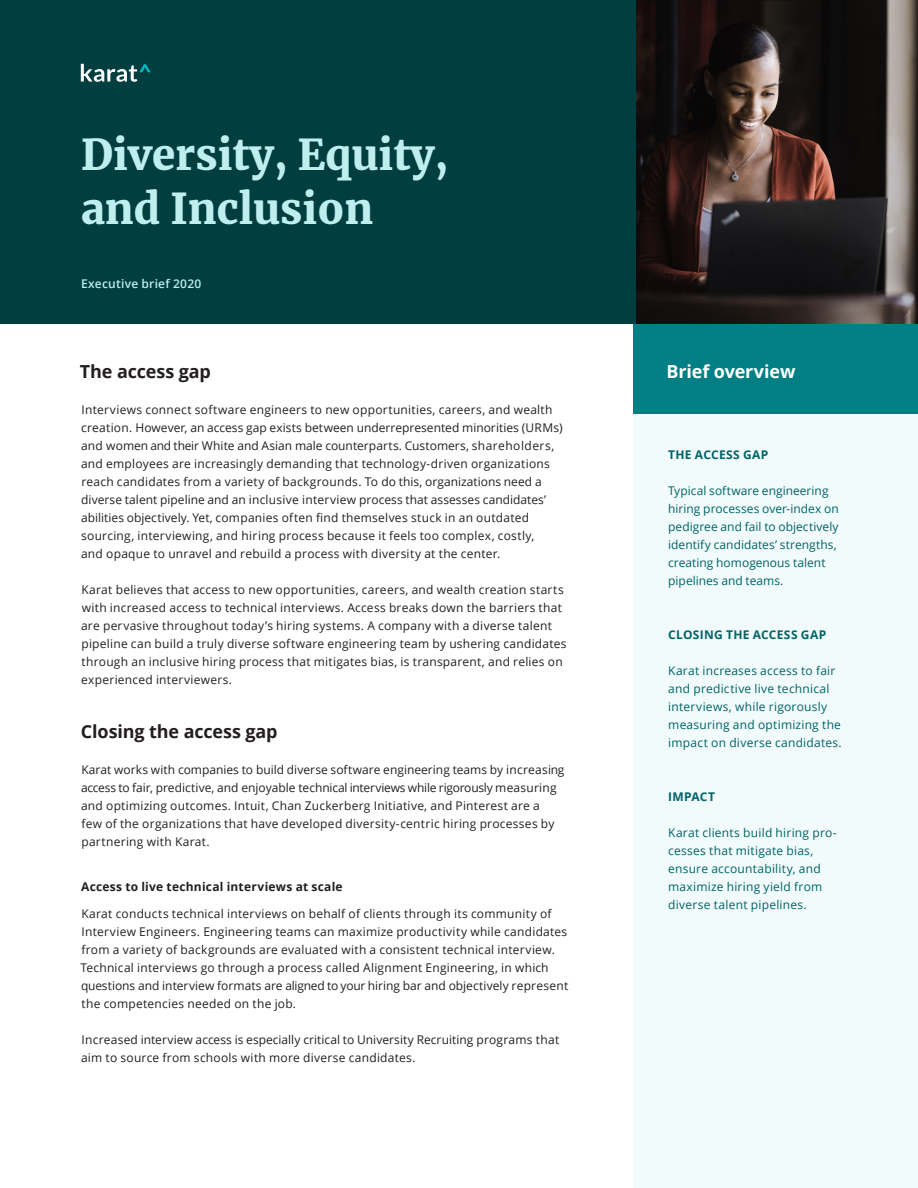
<style>
.page{position:relative;width:918px;height:1188px;background:#fff}
.page>*{position:absolute;margin:0;border:0;box-sizing:border-box;transform-origin:0 0}
.t1{font:900 42px "Merriweather";color:#bfeeef}
.t2{font:700 18px "Open Sans";letter-spacing:-.01em;color:#231f20}
.t3{font:700 18px "Open Sans";letter-spacing:-.01em;color:#fff}
.Body_2{font:12px/18px "Open Sans";letter-spacing:.02em;color:#231f20}
.Body_2-2{font:12px/18px "Open Sans";letter-spacing:.02em;color:#006366}
.Body_2-3{font:12px/18px "Open Sans";color:#006366}
.t4{font:700 12px "Open Sans";letter-spacing:.02em;color:#231f20}
.Label_-_All_caps{font:700 12px "Open Sans";letter-spacing:.02em;color:#006366}
.Body_2_-_Semibold{font:600 12px "Open Sans";letter-spacing:.025em;color:#bfeeef}
</style>
<div class="page">
<div style="left:0;top:0;width:918px;height:324px;background:#003e40"></div>
<svg style="left:81px;top:64px;width:70px;height:18px"></svg>
<img style="left:637px;top:0;width:281px;height:324px">
<div style="left:634px;top:325px;width:284px;height:863px;background:#f2fbfc"></div>
<div style="left:634px;top:324px;width:284px;height:90px;background:#008084"></div>
<h1 class="t1" style="left:81px;top:126px;width:369px">Diversity, Equity,</h1>
<h1 class="t1" style="left:81px;top:180px;width:294px">and Inclusion</h1>
<p class="Body_2_-_Semibold" style="left:81px;top:275px;width:122px">Executive brief 2020</p>
<h3 class="t2" style="left:80px;top:359px;width:133px">The access gap</h3>
<p class="Body_2" style="left:81px;top:400px;width:483px">Interviews connect software engineers to new opportunities, careers, and wealth creation. However, an access gap exists between underrepresented minorities (URMs) and women and their White and Asian male counterparts. Customers, shareholders, and employees are increasingly demanding that technology-driven organizations reach candidates from a variety of backgrounds. To do this, organizations need a diverse talent pipeline and an inclusive interview process that assesses candidates’ abilities objectively. Yet, companies often find themselves stuck in an outdated sourcing, interviewing, and hiring process because it feels too complex, costly,<br>and opaque to unravel and rebuild a process with diversity at the center.</p>
<p class="Body_2" style="left:81px;top:580px;width:487px">Karat believes that access to new opportunities, careers, and wealth creation starts with increased access to technical interviews. Access breaks down the barriers that are pervasive throughout today’s hiring systems. A company with a diverse talent pipeline can build a truly diverse software engineering team by ushering candidates through an inclusive hiring process that mitigates bias, is transparent, and relies on experienced interviewers.</p>
<h3 class="t2" style="left:81px;top:719px;width:198px">Closing the access gap</h3>
<p class="Body_2" style="left:81px;top:760px;width:485px">Karat works with companies to build diverse software engineering teams by increasing access to fair, predictive, and enjoyable technical interviews while rigorously measuring and optimizing outcomes. Intuit, Chan Zuckerberg Initiative, and Pinterest are a<br>few of the organizations that have developed diversity-centric hiring processes by partnering with Karat.</p>
<h4 class="t4" style="left:81px;top:878px;width:263px">Access to live technical interviews at scale</h4>
<p class="Body_2" style="left:80px;top:904px;width:489px">Karat conducts technical interviews on behalf of clients through its community of Interview Engineers. Engineering teams can maximize productivity while candidates from a variety of backgrounds are evaluated with a consistent technical interview.<br>Technical interviews go through a process called Alignment Engineering, in which questions and interview formats are aligned to your hiring bar and objectively represent the competencies needed on the job.</p>
<p class="Body_2" style="left:81px;top:1030px;width:480px">Increased interview access is especially critical to University Recruiting programs that aim to source from schools with more diverse candidates.</p>
<h3 class="t3" style="left:667px;top:359px;width:130px">Brief overview</h3>
<p class="Label_-_All_caps" style="left:668px;top:446px;width:102px">THE ACCESS GAP</p>
<p class="Body_2-3" style="left:668px;top:481px;width:172px">Typical software engineering hiring processes over-index on pedigree and fail to objectively identify candidates’ strengths, creating homogenous talent pipelines and teams.</p>
<p class="Label_-_All_caps" style="left:668px;top:626px;width:160px">CLOSING THE ACCESS GAP</p>
<p class="Body_2-2" style="left:668px;top:661px;width:175px">Karat increases access to fair and predictive live technical interviews, while rigorously measuring and optimizing the impact on diverse candidates.</p>
<p class="Label_-_All_caps" style="left:668px;top:788px;width:48px">IMPACT</p>
<p class="Body_2-2" style="left:668px;top:823px;width:170px">Karat clients build hiring pro&shy;cesses that mitigate bias, ensure accountability, and maximize hiring yield from diverse talent pipelines.</p>
</div>
